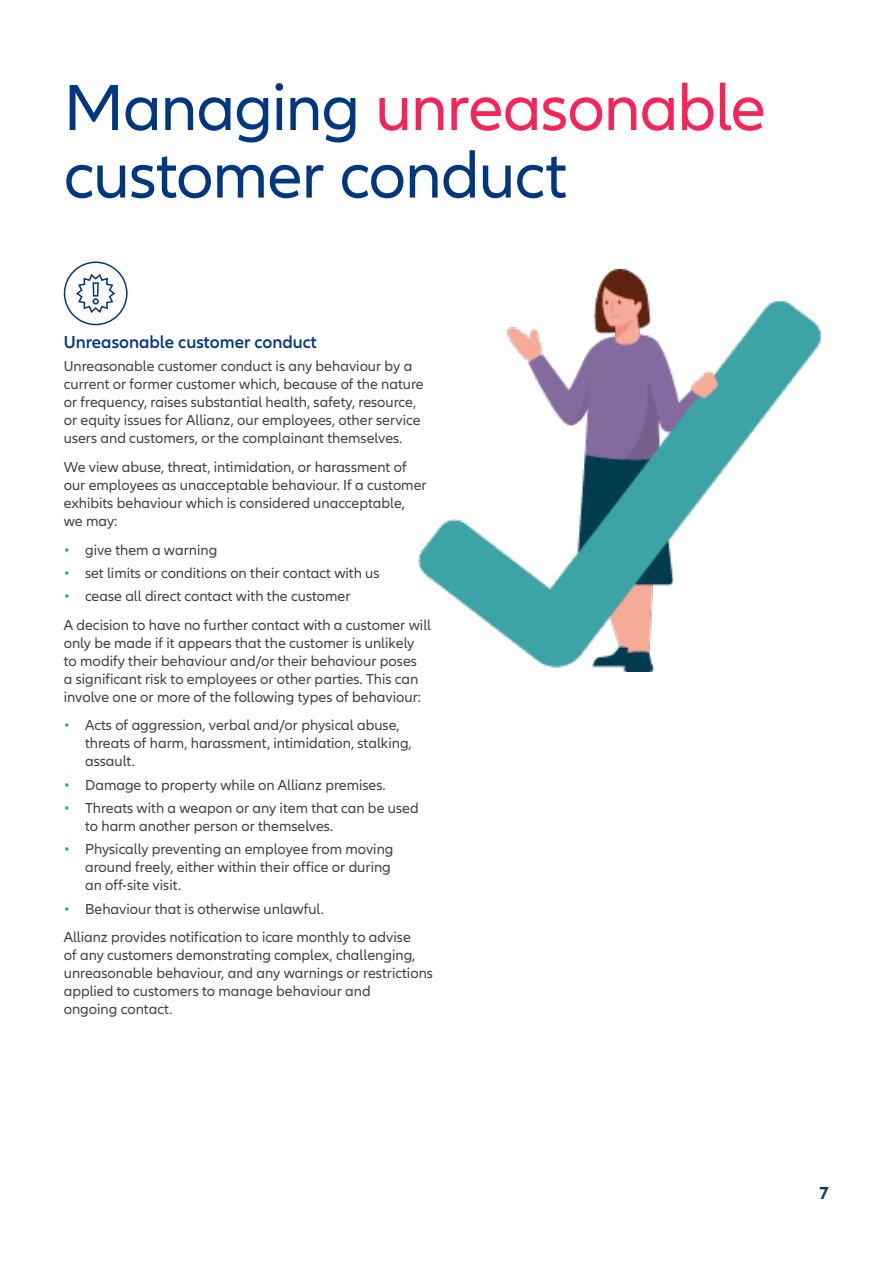
<style>
.page{position:relative;width:893px;height:1263px;background:#fff}
.page>*{position:absolute;margin:0;border:0;box-sizing:border-box;transform-origin:0 0}
.t1{font:67.5px/67.5px "Allianz Neo";letter-spacing:-.015em;color:#003781}
.t2{font:600 18px "Allianz Neo";color:#003781}
.t3{font:700 18px "Allianz Neo";color:#003781}
.t4{font:15px/18px "Allianz Neo";color:#414141}
.s1{color:#f62459}
.s2{color:#13a0d3}
</style>
<div class="page">
<img style="left:418px;top:270px;width:404px;height:402px">
<svg style="left:63px;top:261px;width:65px;height:65px"></svg>
<h1 class="t1" style="left:64px;top:76px;width:704px">Managing <span class="s1">unreasonable </span>customer conduct</h1>
<p class="t2" style="left:64px;top:332px;width:255px">Unreasonable customer conduct</p>
<p class="t4" style="left:64px;top:358px;width:361px">Unreasonable customer conduct is any behaviour by a current or former customer which, because of the nature or frequency, raises substantial health, safety, resource, or equity issues for Allianz, our employees, other service users and customers, or the complainant themselves.</p>
<p class="t4" style="left:64px;top:458px;width:364px">We view abuse, threat, intimidation, or harassment of our employees as unacceptable behaviour. If a customer exhibits behaviour which is considered unacceptable, we may:</p>
<p class="t4" style="left:64px;top:541px;width:155px"><span class="s2">•</span> give them a warning</p>
<p class="t4" style="left:64px;top:564px;width:317px"><span class="s2">•</span> set limits or conditions on their contact with us</p>
<p class="t4" style="left:64px;top:582px;width:369px;line-height:28.7px"><span class="s2">•</span> cease all direct contact with the customer<br>A decision to have no further contact with a customer will</p>
<p class="t4" style="left:64px;top:634px;width:359px">only be made if it appears that the customer is unlikely to modify their behaviour and/or their behaviour poses a significant risk to employees or other parties. This can involve one or more of the following types of behaviour:</p>
<p class="t4" style="left:85px;top:717px;width:328px;text-indent:-21px"><span class="s2">•</span> Acts of aggression, verbal and/or physical abuse, threats of harm, harassment, intimidation, stalking, assault.</p>
<p class="t4" style="left:64px;top:776px;width:323px"><span class="s2">•</span> Damage to property while on Allianz premises.</p>
<p class="t4" style="left:85px;top:799px;width:335px;text-indent:-21px"><span class="s2">•</span> Threats with a weapon or any item that can be used to harm another person or themselves.</p>
<p class="t4" style="left:85px;top:841px;width:310px;text-indent:-21px"><span class="s2">•</span> Physically preventing an employee from moving around freely, either within their office or during an off-site visit.</p>
<p class="t4" style="left:64px;top:895px;width:349px;line-height:28.7px"><span class="s2">•</span> Behaviour that is otherwise unlawful.<br>Allianz provides notification to icare monthly to advise</p>
<p class="t4" style="left:64px;top:947px;width:371px">of any customers demonstrating complex, challenging, unreasonable behaviour, and any warnings or restrictions applied to customers to manage behaviour and<br>ongoing contact.</p>
<p class="t3" style="left:819px;top:1183px;width:11px">7</p>
</div>
